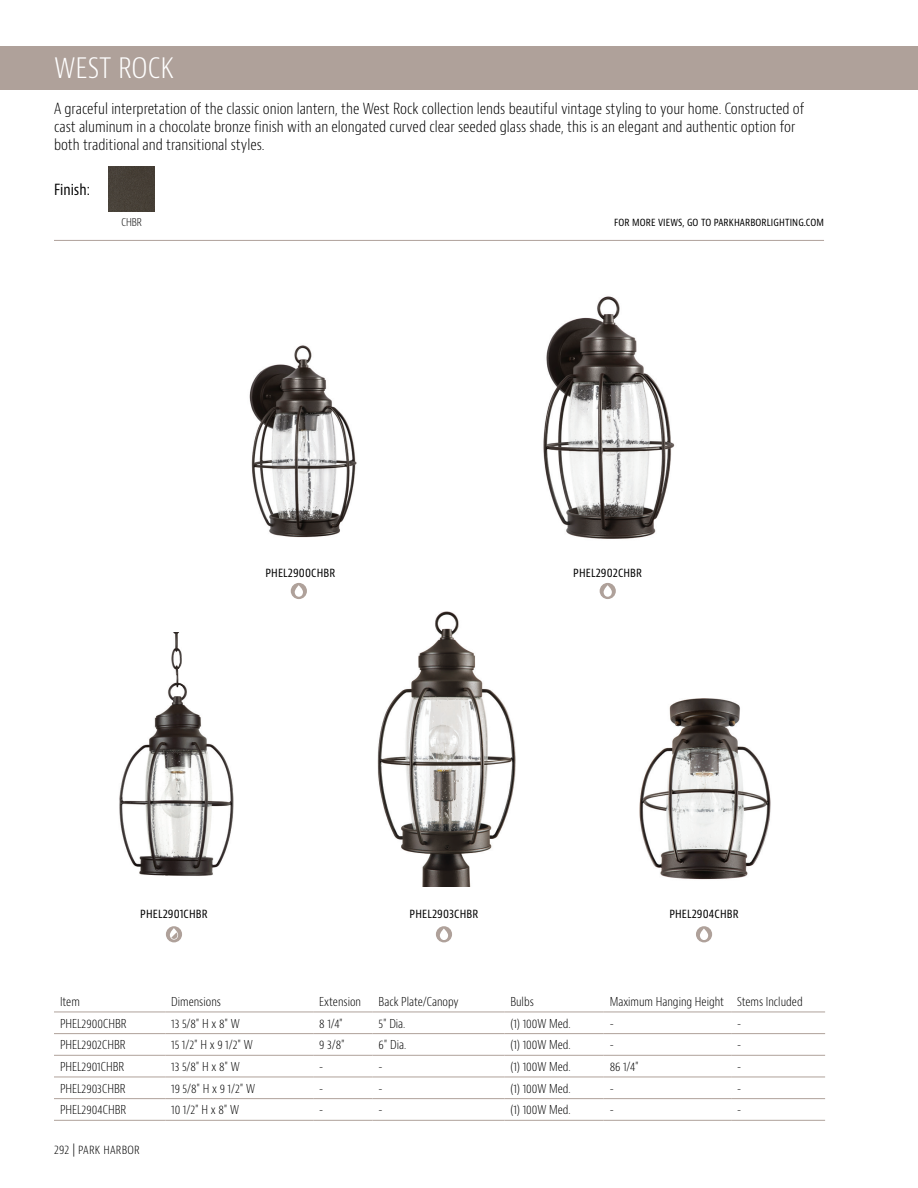
<style>
.page{position:relative;width:918px;height:1188px;background:#fff}
.page>*{position:absolute;margin:0;border:0;box-sizing:border-box;transform-origin:0 0}
.t1{font:300 condensed 30px "Bernino Sans";color:#fff}
.t2{font:300 condensed 15px/18px "Bernino Sans";color:#010101}
.t3{font:condensed 15px "Bernino Sans";color:#010101}
.t4{font:300 condensed 12px "Bernino Sans";color:#010101}
.t5{font:condensed 12px "Bernino Sans";letter-spacing:.01em;color:#010101}
.t6{font:300 condensed 12px "Bernino Sans";letter-spacing:.02em;color:#010101}
.t7{font:condensed 10.5px "Bernino Sans";letter-spacing:.01em;color:#010101}
.t8{font:300 condensed 10.5px "Bernino Sans";color:#010101}
.s1{font-size:13.5px}
</style>
<div class="page">
<div style="left:109px;top:166px;width:45px;height:46px;background:#474037"></div>
<div style="left:0;top:46px;width:918px;height:44px;background:#afa19a"></div>
<img style="left:249px;top:345px;width:108px;height:193px">
<img style="left:377px;top:611px;width:139px;height:275px">
<img style="left:639px;top:698px;width:132px;height:182px">
<img style="left:119px;top:632px;width:115px;height:244px">
<img style="left:543px;top:296px;width:132px;height:243px">
<hr style="left:54px;top:240px;width:770px;height:1px;background:#afa19a">
<svg style="left:291px;top:583px;width:16px;height:16px"></svg>
<svg style="left:436px;top:926px;width:16px;height:16px"></svg>
<svg style="left:696px;top:926px;width:16px;height:16px"></svg>
<svg style="left:166px;top:926px;width:16px;height:16px"></svg>
<svg style="left:600px;top:583px;width:16px;height:16px"></svg>
<hr style="left:54px;top:1012px;width:111px;height:1px;background:#afa19a">
<hr style="left:165px;top:1012px;width:148px;height:1px;background:#afa19a">
<hr style="left:313px;top:1012px;width:60px;height:1px;background:#afa19a">
<hr style="left:373px;top:1012px;width:131px;height:1px;background:#afa19a">
<hr style="left:504px;top:1012px;width:100px;height:1px;background:#afa19a">
<hr style="left:604px;top:1012px;width:127px;height:1px;background:#afa19a">
<hr style="left:731px;top:1012px;width:94px;height:1px;background:#afa19a">
<hr style="left:54px;top:1033px;width:111px;height:1px;background:#afa19a">
<hr style="left:165px;top:1033px;width:148px;height:1px;background:#afa19a">
<hr style="left:313px;top:1033px;width:60px;height:1px;background:#afa19a">
<hr style="left:373px;top:1033px;width:131px;height:1px;background:#afa19a">
<hr style="left:504px;top:1033px;width:100px;height:1px;background:#afa19a">
<hr style="left:604px;top:1033px;width:127px;height:1px;background:#afa19a">
<hr style="left:731px;top:1033px;width:94px;height:1px;background:#afa19a">
<hr style="left:54px;top:1055px;width:111px;height:1px;background:#afa19a">
<hr style="left:165px;top:1055px;width:148px;height:1px;background:#afa19a">
<hr style="left:313px;top:1055px;width:60px;height:1px;background:#afa19a">
<hr style="left:373px;top:1055px;width:131px;height:1px;background:#afa19a">
<hr style="left:504px;top:1055px;width:100px;height:1px;background:#afa19a">
<hr style="left:604px;top:1055px;width:127px;height:1px;background:#afa19a">
<hr style="left:731px;top:1055px;width:94px;height:1px;background:#afa19a">
<hr style="left:54px;top:1077px;width:111px;height:1px;background:#afa19a">
<hr style="left:165px;top:1077px;width:148px;height:1px;background:#afa19a">
<hr style="left:313px;top:1077px;width:60px;height:1px;background:#afa19a">
<hr style="left:373px;top:1077px;width:131px;height:1px;background:#afa19a">
<hr style="left:504px;top:1077px;width:100px;height:1px;background:#afa19a">
<hr style="left:604px;top:1077px;width:127px;height:1px;background:#afa19a">
<hr style="left:731px;top:1077px;width:94px;height:1px;background:#afa19a">
<hr style="left:54px;top:1098px;width:111px;height:1px;background:#afa19a">
<hr style="left:165px;top:1098px;width:148px;height:1px;background:#afa19a">
<hr style="left:313px;top:1098px;width:60px;height:1px;background:#afa19a">
<hr style="left:373px;top:1098px;width:131px;height:1px;background:#afa19a">
<hr style="left:504px;top:1098px;width:100px;height:1px;background:#afa19a">
<hr style="left:604px;top:1098px;width:127px;height:1px;background:#afa19a">
<hr style="left:731px;top:1098px;width:94px;height:1px;background:#afa19a">
<hr style="left:54px;top:1120px;width:111px;height:1px;background:#afa19a">
<hr style="left:165px;top:1120px;width:148px;height:1px;background:#afa19a">
<hr style="left:313px;top:1120px;width:60px;height:1px;background:#afa19a">
<hr style="left:373px;top:1120px;width:131px;height:1px;background:#afa19a">
<hr style="left:504px;top:1120px;width:100px;height:1px;background:#afa19a">
<hr style="left:604px;top:1120px;width:127px;height:1px;background:#afa19a">
<hr style="left:731px;top:1120px;width:94px;height:1px;background:#afa19a">
<p class="t1" style="left:54px;top:49px;width:122px">WEST ROCK</p>
<p class="t2" style="left:54px;top:100px;width:752px">A graceful interpretation of the classic onion lantern, the West Rock collection lends beautiful vintage styling to your home. Constructed of cast aluminum in a chocolate bronze finish with an elongated curved clear seeded glass shade, this is an elegant and authentic option for both traditional and transitional styles.</p>
<p class="t3" style="left:54px;top:180px;width:37px">Finish:</p>
<p class="t8" style="left:121px;top:216px;width:22px">CHBR</p>
<p class="t7" style="left:614px;top:216px;width:211px">FOR MORE VIEWS, GO TO PARKHARBORLIGHTING.COM</p>
<p class="t5" style="left:265px;top:566px;width:71px">PHEL2900CHBR</p>
<p class="t5" style="left:573px;top:566px;width:70px">PHEL2902CHBR</p>
<p class="t5" style="left:140px;top:907px;width:69px">PHEL2901CHBR</p>
<p class="t5" style="left:410px;top:907px;width:70px">PHEL2903CHBR</p>
<p class="t5" style="left:669px;top:907px;width:71px">PHEL2904CHBR</p>
<p class="t4" style="left:60px;top:994px;width:21px">Item</p>
<p class="t4" style="left:171px;top:994px;width:51px">Dimensions</p>
<p class="t4" style="left:319px;top:994px;width:43px">Extension</p>
<p class="t4" style="left:379px;top:994px;width:82px">Back Plate/Canopy</p>
<p class="t4" style="left:510px;top:994px;width:25px">Bulbs</p>
<p class="t4" style="left:610px;top:994px;width:116px">Maximum Hanging Height</p>
<p class="t4" style="left:737px;top:994px;width:67px">Stems Included</p>
<p class="t4" style="left:60px;top:1016px;width:68px">PHEL2900CHBR</p>
<p class="t4" style="left:171px;top:1016px;width:70px">13 5/8" H x 8" W</p>
<p class="t4" style="left:319px;top:1016px;width:25px">8 1/4"</p>
<p class="t4" style="left:379px;top:1016px;width:28px">5" Dia.</p>
<p class="t4" style="left:510px;top:1016px;width:62px">(1) 100W Med.</p>
<p class="t4" style="left:610px;top:1016px;width:6px">-</p>
<p class="t4" style="left:737px;top:1016px;width:6px">-</p>
<p class="t4" style="left:60px;top:1038px;width:67px">PHEL2902CHBR</p>
<p class="t4" style="left:171px;top:1038px;width:83px">15 1/2" H x 9 1/2" W</p>
<p class="t4" style="left:319px;top:1038px;width:27px">9 3/8"</p>
<p class="t4" style="left:379px;top:1038px;width:29px">6" Dia.</p>
<p class="t4" style="left:510px;top:1038px;width:62px">(1) 100W Med.</p>
<p class="t4" style="left:610px;top:1038px;width:6px">-</p>
<p class="t4" style="left:737px;top:1038px;width:6px">-</p>
<p class="t4" style="left:60px;top:1059px;width:66px">PHEL2901CHBR</p>
<p class="t4" style="left:171px;top:1059px;width:70px">13 5/8" H x 8" W</p>
<p class="t4" style="left:319px;top:1059px;width:6px">-</p>
<p class="t4" style="left:379px;top:1059px;width:6px">-</p>
<p class="t4" style="left:510px;top:1059px;width:62px">(1) 100W Med.</p>
<p class="t4" style="left:610px;top:1059px;width:30px">86 1/4"</p>
<p class="t4" style="left:737px;top:1059px;width:6px">-</p>
<p class="t4" style="left:60px;top:1081px;width:67px">PHEL2903CHBR</p>
<p class="t4" style="left:171px;top:1081px;width:86px">19 5/8" H x 9 1/2" W</p>
<p class="t4" style="left:319px;top:1081px;width:6px">-</p>
<p class="t4" style="left:379px;top:1081px;width:6px">-</p>
<p class="t4" style="left:510px;top:1081px;width:62px">(1) 100W Med.</p>
<p class="t4" style="left:610px;top:1081px;width:6px">-</p>
<p class="t4" style="left:737px;top:1081px;width:6px">-</p>
<p class="t4" style="left:60px;top:1103px;width:68px">PHEL2904CHBR</p>
<p class="t4" style="left:171px;top:1103px;width:69px">10 1/2" H x 8" W</p>
<p class="t4" style="left:319px;top:1103px;width:6px">-</p>
<p class="t4" style="left:379px;top:1103px;width:6px">-</p>
<p class="t4" style="left:510px;top:1103px;width:62px">(1) 100W Med.</p>
<p class="t4" style="left:610px;top:1103px;width:6px">-</p>
<p class="t4" style="left:737px;top:1103px;width:6px">-</p>
<p class="t6" style="left:54px;top:1142px;width:87px">292 <span class="s1">|</span> PARK HARBOR</p>
</div>
